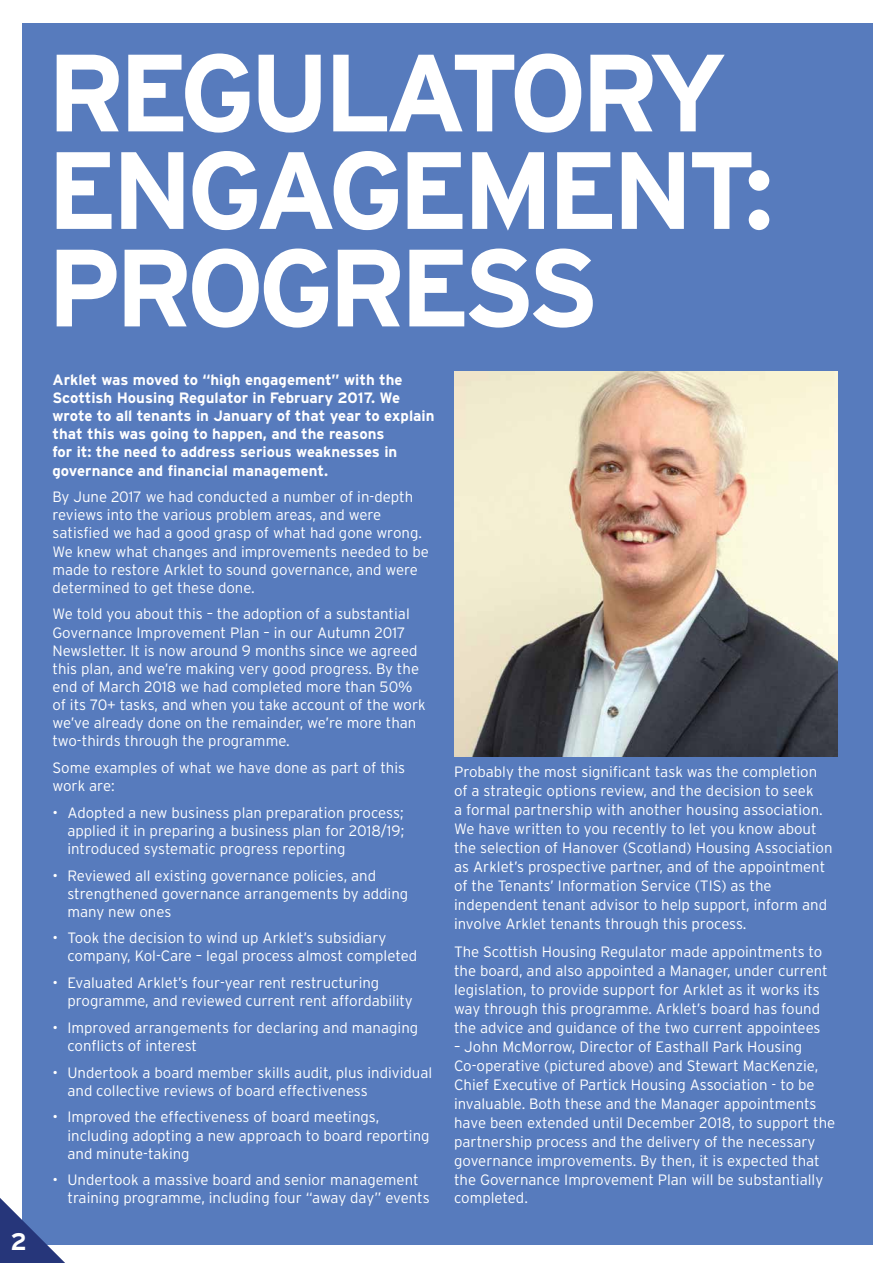
<style>
.page{position:relative;width:893px;height:1263px;background:#fff}
.page>*{position:absolute;margin:0;border:0;box-sizing:border-box;transform-origin:0 0}
.t1{font:700 109.5px/97.5px "Interstate";letter-spacing:-.06em;color:#fff}
.t2{font:700 24px "Interstate";color:#fff}
.t3{font:300 15px/18.1px "Interstate";color:#fff}
.t4{font:700 15px/18.1px "Interstate";color:#fff}
</style>
<div class="page">
<div style="left:23px;top:23px;width:850px;height:1221px;background:#577bbd"></div>
<svg style="left:0;top:1198px;width:65px;height:65px"></svg>
<img style="left:454px;top:371px;width:384px;height:386px">
<h2 class="t2" style="left:11px;top:1228px;width:18px">2</h2>
<h1 class="t1" style="left:47px;top:43px;width:729px">REGULATORY<br>ENGAGEMENT:<br>PROGRESS</h1>
<p class="t4" style="left:52px;top:370px;width:384px">Arklet was moved to “high engagement” with the Scottish Housing Regulator in February 2017. We wrote to all tenants in January of that year to explain that this was going to happen, and the reasons<br>for it: the need to address serious weaknesses in governance and financial management.</p>
<p class="t3" style="left:52px;top:488px;width:378px">By June 2017 we had conducted a number of in-depth reviews into the various problem areas, and were satisfied we had a good grasp of what had gone wrong.<br>We knew what changes and improvements needed to be made to restore Arklet to sound governance, and were determined to get these done.</p>
<p class="t3" style="left:52px;top:605px;width:375px">We told you about this – the adoption of a substantial Governance Improvement Plan – in our Autumn 2017<br>Newsletter. It is now around 9 months since we agreed this plan, and we’re making very good progress. By the end of March 2018 we had completed more than 50% of its 70+ tasks, and when you take account of the work we’ve already done on the remainder, we’re more than two-thirds through the programme.</p>
<p class="t3" style="left:52px;top:758px;width:354px">Some examples of what we have done as part of this work are:</p>
<p class="t3" style="left:67px;top:803px;width:338px;text-align:justify;text-indent:-15px">• Adopted a new business plan preparation process; applied it in preparing a business plan for 2018/19; introduced systematic progress reporting</p>
<p class="t3" style="left:67px;top:866px;width:342px;text-indent:-15px">• Reviewed all existing governance policies, and strengthened governance arrangements by adding many new ones</p>
<p class="t3" style="left:67px;top:929px;width:351px;text-indent:-15px">• Took the decision to wind up Arklet’s subsidiary company, Kol-Care – legal process almost completed</p>
<p class="t3" style="left:67px;top:974px;width:347px;text-indent:-15px">• Evaluated Arklet’s four-year rent restructuring programme, and reviewed current rent affordability</p>
<p class="t3" style="left:67px;top:1018px;width:352px;text-indent:-15px">• Improved arrangements for declaring and managing conflicts of interest</p>
<p class="t3" style="left:67px;top:1063px;width:366px;text-indent:-15px">• Undertook a board member skills audit, plus individual and collective reviews of board effectiveness</p>
<p class="t3" style="left:67px;top:1108px;width:364px;text-indent:-15px">• Improved the effectiveness of board meetings, including adopting a new approach to board reporting and minute-taking</p>
<p class="t3" style="left:67px;top:1171px;width:364px;text-indent:-15px">• Undertook a massive board and senior management training programme, including four “away day” events</p>
<p class="t3" style="left:454px;top:763px;width:380px;line-height:18.9px">Probably the most significant task was the completion of a strategic options review, and the decision to seek<br>a formal partnership with another housing association.<br>We have written to you recently to let you know about the selection of Hanover (Scotland) Housing Association as Arklet’s prospective partner, and of the appointment of the Tenants’ Information Service (TIS) as the independent tenant advisor to help support, inform and involve Arklet tenants through this process.</p>
<p class="t3" style="left:454px;top:942px;width:375px;line-height:18.9px">The Scottish Housing Regulator made appointments to the board, and also appointed a Manager, under current legislation, to provide support for Arklet as it works its way through this programme. Arklet’s board has found the advice and guidance of the two current appointees</p>
<p class="t3" style="left:454px;top:1037px;width:383px;line-height:18.9px">– John McMorrow, Director of Easthall Park Housing Co-operative (pictured above) and Stewart MacKenzie, Chief Executive of Partick Housing Association - to be invaluable. Both these and the Manager appointments have been extended until December 2018, to support the partnership process and the delivery of the necessary governance improvements. By then, it is expected that the Governance Improvement Plan will be substantially completed.</p>
</div>
